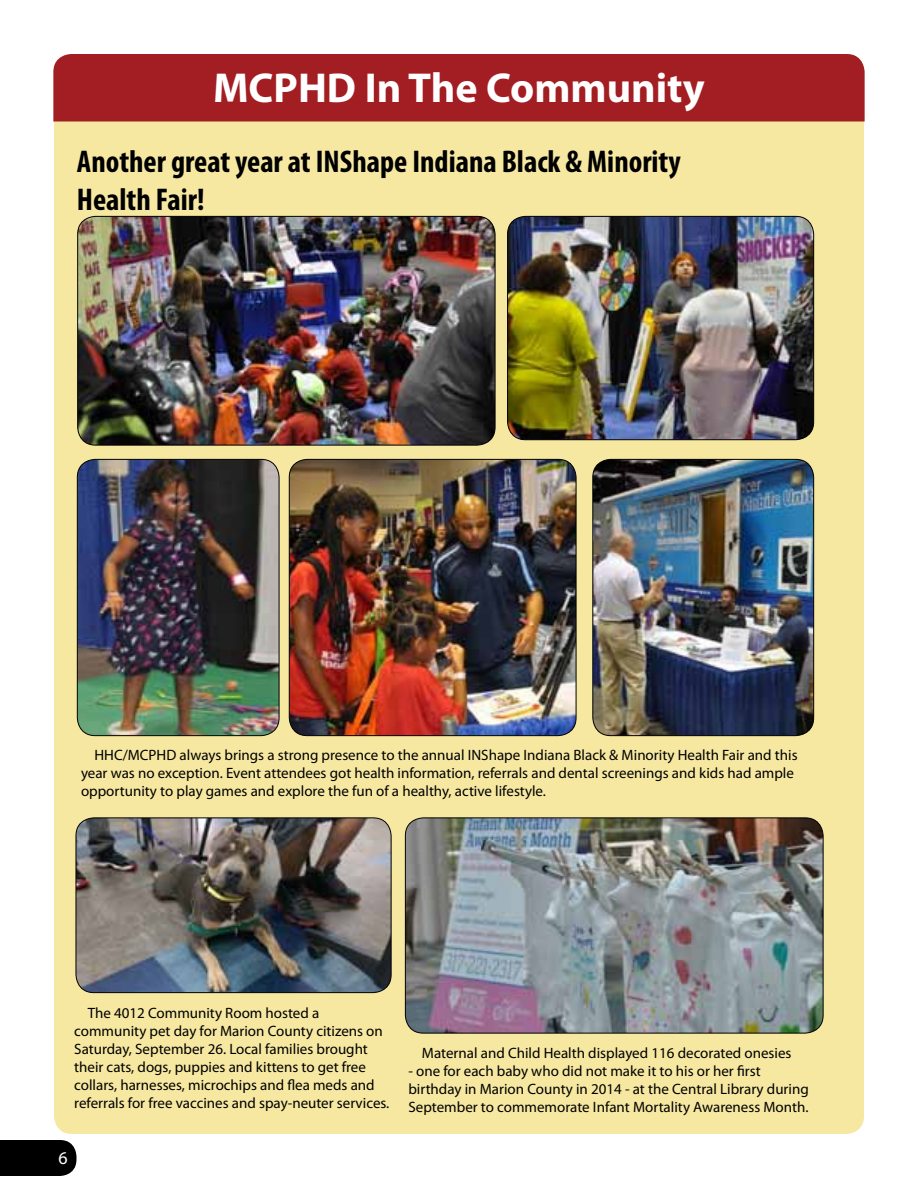
<style>
.page{position:relative;width:918px;height:1188px;background:#fff}
.page>*{position:absolute;margin:0;border:0;box-sizing:border-box;transform-origin:0 0}
.t1{font:700 42px "Myriad Pro";color:#fff}
.t2{font:700 condensed 31.5px/37.8px "Myriad Pro";color:#000}
.t3{font:18px "Myriad Pro";color:#fff}
.t4{font:15px/18px "Myriad Pro";color:#000}
</style>
<div class="page">
<div style="left:54px;top:75px;width:810px;height:1059px;background:#f6e8a1;border-radius:18px"></div>
<div style="left:0;top:1140px;width:76px;height:36px;background:#000"></div>
<div style="left:53px;top:54px;width:812px;height:68px;background:#a21e22"></div>
<img style="left:78px;top:216px;width:417px;height:229px">
<div style="left:77px;top:216px;width:418px;height:229px;border:1px solid #000;border-radius:18px"></div>
<img style="left:289px;top:459px;width:287px;height:277px">
<div style="left:289px;top:459px;width:287px;height:277px;border:1px solid #000;border-radius:18px"></div>
<img style="left:77px;top:459px;width:202px;height:277px">
<div style="left:77px;top:459px;width:202px;height:277px;border:1px solid #000;border-radius:18px"></div>
<img style="left:593px;top:459px;width:221px;height:277px">
<div style="left:592px;top:459px;width:222px;height:277px;border:1px solid #000;border-radius:18px"></div>
<img style="left:508px;top:216px;width:306px;height:224px">
<div style="left:507px;top:216px;width:307px;height:224px;border:1px solid #000;border-radius:18px"></div>
<img style="left:76px;top:818px;width:315px;height:175px">
<div style="left:76px;top:818px;width:316px;height:175px;border:1px solid #000;border-radius:18px"></div>
<img style="left:405px;top:818px;width:418px;height:215px">
<div style="left:405px;top:818px;width:419px;height:216px;border:1px solid #000;border-radius:18px"></div>
<h1 class="t1" style="left:213px;top:60px;width:493px">MCPHD In The Community</h1>
<h2 class="t2" style="left:77px;top:142px;width:605px">Another great year at INShape Indiana Black &amp; Minority<br>Health Fair!</h2>
<p class="t4" style="left:81px;top:745px;width:718px;text-indent:14px">HHC/MCPHD always brings a strong presence to the annual INShape Indiana Black &amp; Minority Health Fair and this year was no exception. Event attendees got health information, referrals and dental screenings and kids had ample opportunity to play games and explore the fun of a healthy, active lifestyle.</p>
<p class="t4" style="left:74px;top:1003px;width:317px;text-indent:14px">The 4012 Community Room hosted a community pet day for Marion County citizens on Saturday, September 26. Local families brought their cats, dogs, puppies and kittens to get free collars, harnesses, microchips and flea meds and referrals for free vaccines and spay-neuter services.</p>
<p class="t3" style="left:59px;top:1147px;width:11px">6</p>
<p class="t4" style="left:422px;top:1044px;width:371px">Maternal and Child Health displayed 116 decorated onesies</p>
<p class="t4" style="left:408px;top:1062px;width:402px">- one for each baby who did not make it to his or her first birthday in Marion County in 2014 - at the Central Library during<br>September to commemorate Infant Mortality Awareness Month.</p>
</div>
